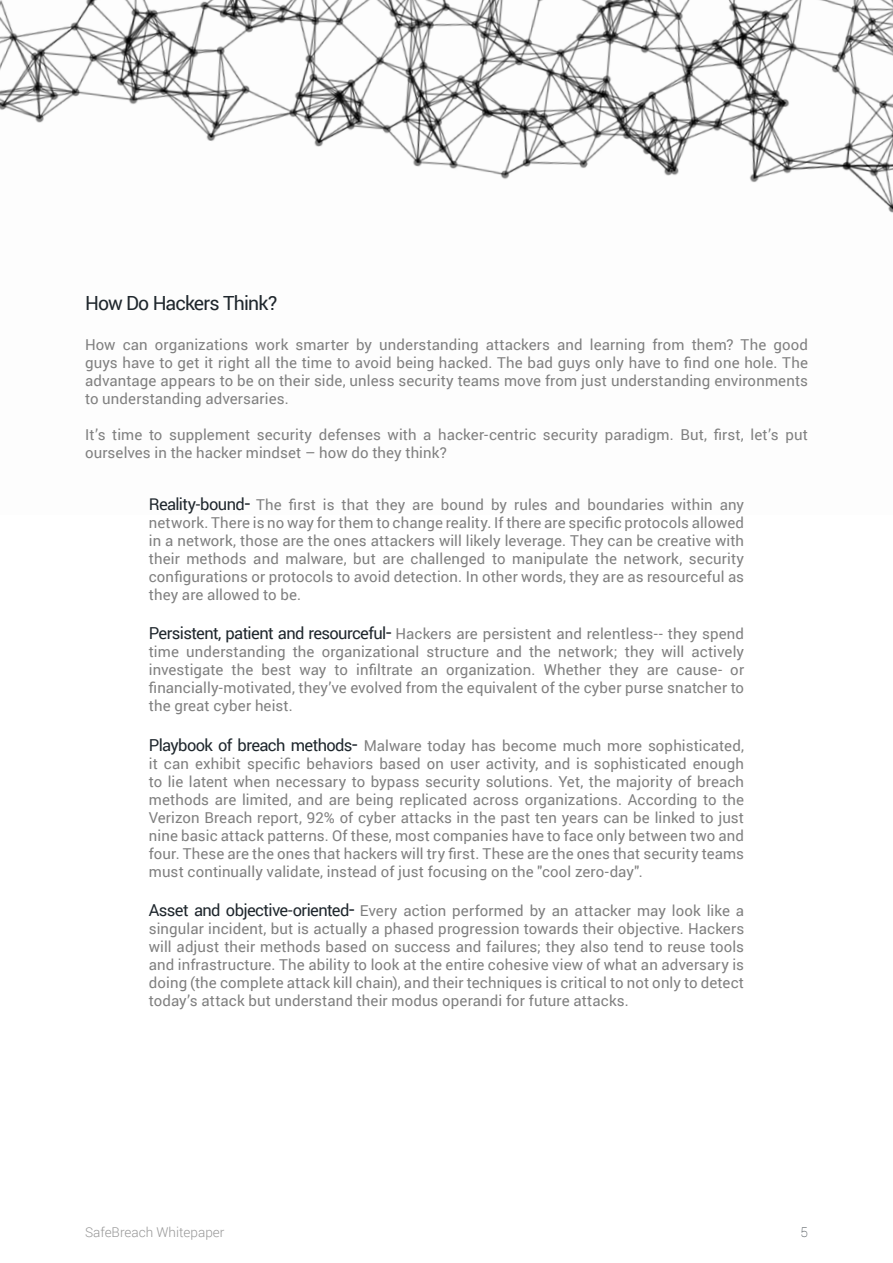
<style>
.page{position:relative;width:893px;height:1263px;background:#fff}
.page>*{position:absolute;margin:0;border:0;box-sizing:border-box;transform-origin:0 0}
.t1{font:19.5px "Roboto";letter-spacing:-.04em;color:#1f272d}
.t2{font:16.5px "Roboto";letter-spacing:-.035em;color:#1f272d}
.t3{font:15px/18px "Roboto";letter-spacing:.005em;color:#808080}
.t4{font:300 13.5px "Roboto";color:#989898}
.t5{font:100 13.5px "Roboto";color:#1f272d}
</style>
<div class="page">
<img style="left:0;top:0;width:893px;height:213px">
<h1 class="t1" style="left:85px;top:290px;width:194px">How Do Hackers Think?</h1>
<p class="t3" style="left:652px;top:335px;width:34px">from</p>
<p class="t3" style="left:155px;top:335px;width:95px">organizations</p>
<p class="t3" style="left:255px;top:335px;width:35px">work</p>
<p class="t3" style="left:356px;top:335px;width:17px">by</p>
<p class="t3" style="left:379px;top:335px;width:101px">understanding</p>
<p class="t3" style="left:486px;top:335px;width:66px">attackers</p>
<p class="t3" style="left:557px;top:335px;width:27px">and</p>
<p class="t3" style="left:590px;top:335px;width:57px">learning</p>
<p class="t3" style="left:692px;top:335px;width:43px">them?</p>
<p class="t3" style="left:741px;top:335px;width:27px">The</p>
<p class="t3" style="left:773px;top:335px;width:36px">good</p>
<p class="t3" style="left:85px;top:335px;width:724px">How<br>guys have to get it right all the time to avoid being hacked. The bad guys only have to find one hole. The advantage appears to be on their side, unless security teams move from just understanding environments to understanding adversaries.</p>
<p class="t3" style="left:85px;top:425px;width:724px">It s’ time to supplement security defenses with a hacker-centric security paradigm. But, first, let s’ put ourselves in the hacker mindset – how do they think?</p>
<p class="t3" style="left:295px;top:335px;width:55px">smarter</p>
<p class="t3" style="left:123px;top:335px;width:27px">can</p>
<p class="t2" style="left:149px;top:492px;width:98px">Reality-bound</p>
<p class="t3" style="left:149px;top:513px;width:597px;text-align:justify">network. There is no way for them to change reality If. there are specific protocols allowed in a network, those are the ones attackers will likely leverage. They can be creative with their methods and malware, but are challenged to manipulate the network, security configurations or protocols to avoid detection In. other words, they are as resourceful as they are allowed to be.</p>
<p class="t3" style="left:396px;top:624px;width:350px">Hackers are persistent and relentless-- they spend</p>
<p class="t3" style="left:289px;top:495px;width:28px">first</p>
<p class="t3" style="left:256px;top:495px;width:27px">The</p>
<p class="t3" style="left:323px;top:495px;width:13px">is</p>
<p class="t3" style="left:342px;top:495px;width:29px">that</p>
<p class="t3" style="left:376px;top:495px;width:31px">they</p>
<p class="t3" style="left:441px;top:495px;width:45px">bound</p>
<p class="t3" style="left:491px;top:495px;width:17px">by</p>
<p class="t3" style="left:514px;top:495px;width:35px">rules</p>
<p class="t3" style="left:555px;top:495px;width:27px">and</p>
<p class="t3" style="left:587px;top:495px;width:78px">boundaries</p>
<p class="t3" style="left:671px;top:495px;width:43px">within</p>
<p class="t3" style="left:412px;top:495px;width:23px">are</p>
<p class="t3" style="left:720px;top:495px;width:26px">any</p>
<h1 class="t1" style="left:245px;top:489px;width:7px">-</h1>
<p class="t2" style="left:149px;top:622px;width:239px">Persistent, patient and resourceful</p>
<h1 class="t1" style="left:386px;top:618px;width:7px">-</h1>
<p class="t3" style="left:149px;top:642px;width:32px">time</p>
<p class="t3" style="left:186px;top:642px;width:101px">understanding</p>
<p class="t3" style="left:293px;top:642px;width:23px">the</p>
<p class="t3" style="left:322px;top:642px;width:99px">organizational</p>
<p class="t3" style="left:427px;top:642px;width:64px">structure</p>
<p class="t3" style="left:496px;top:642px;width:27px">and</p>
<p class="t3" style="left:529px;top:642px;width:23px">the</p>
<p class="t3" style="left:558px;top:642px;width:61px">network;</p>
<p class="t3" style="left:625px;top:642px;width:31px">they</p>
<p class="t3" style="left:661px;top:642px;width:24px">will</p>
<p class="t3" style="left:691px;top:642px;width:54px">actively</p>
<p class="t3" style="left:356px;top:660px;width:58px">infiltrate</p>
<p class="t3" style="left:149px;top:660px;width:597px">investigate<br>financially-motivated, they’ve evolved from the equivalent of the cyber purse snatcher to the great cyber heist.</p>
<p class="t3" style="left:364px;top:736px;width:382px">Malware today has become much more sophisticated,</p>
<p class="t3" style="left:232px;top:660px;width:23px">the</p>
<p class="t3" style="left:261px;top:660px;width:31px">best</p>
<p class="t3" style="left:446px;top:660px;width:91px">organization.</p>
<p class="t3" style="left:544px;top:660px;width:59px">Whether</p>
<p class="t3" style="left:609px;top:660px;width:31px">they</p>
<p class="t3" style="left:335px;top:660px;width:15px">to</p>
<p class="t3" style="left:300px;top:660px;width:28px">way</p>
<p class="t3" style="left:421px;top:660px;width:18px">an</p>
<p class="t3" style="left:647px;top:660px;width:23px">are</p>
<p class="t3" style="left:676px;top:660px;width:47px">cause-</p>
<p class="t3" style="left:730px;top:660px;width:15px">or</p>
<p class="t2" style="left:149px;top:733px;width:205px">Playbook of breach methods</p>
<p class="t3" style="left:149px;top:754px;width:597px;text-align:justify">it can exhibit specific behaviors based on user activity, and is sophisticated enough to lie latent when necessary to bypass security solutions. Yet, the majority of breach methods are limited, and are being replicated across organizations. According to the Verizon Breach report, 92% of cyber attacks in the past ten years can be linked to just nine basic attack patterns. Of these, most companies have to face only between two and four. These are the ones that hackers will try first. These are the ones that security teams must continually validate, instead of just focusing on the "cool zero-day ."</p>
<p class="t3" style="left:360px;top:901px;width:386px">Every action performed by an attacker may look like a</p>
<h1 class="t1" style="left:352px;top:730px;width:7px">-</h1>
<p class="t2" style="left:149px;top:899px;width:202px">Asset and objective-oriented</p>
<p class="t3" style="left:149px;top:919px;width:597px;text-align:justify">singular incident, but is actually a phased progression towards their objective. Hackers will adjust their methods based on success and failures; they also tend to reuse tools and infrastructure. The ability to look at the entire cohesive view of what an adversary is doing (the complete attack kill chain ,) and their techniques is critical to not only to detect today s’ attack but understand their modus operandi for future attacks.</p>
<h1 class="t1" style="left:349px;top:896px;width:7px">-</h1>
<p class="t4" style="left:85px;top:1222px;width:141px">SafeBreach Whitepaper</p>
<p class="t5" style="left:800px;top:1222px;width:9px">5</p>
</div>
